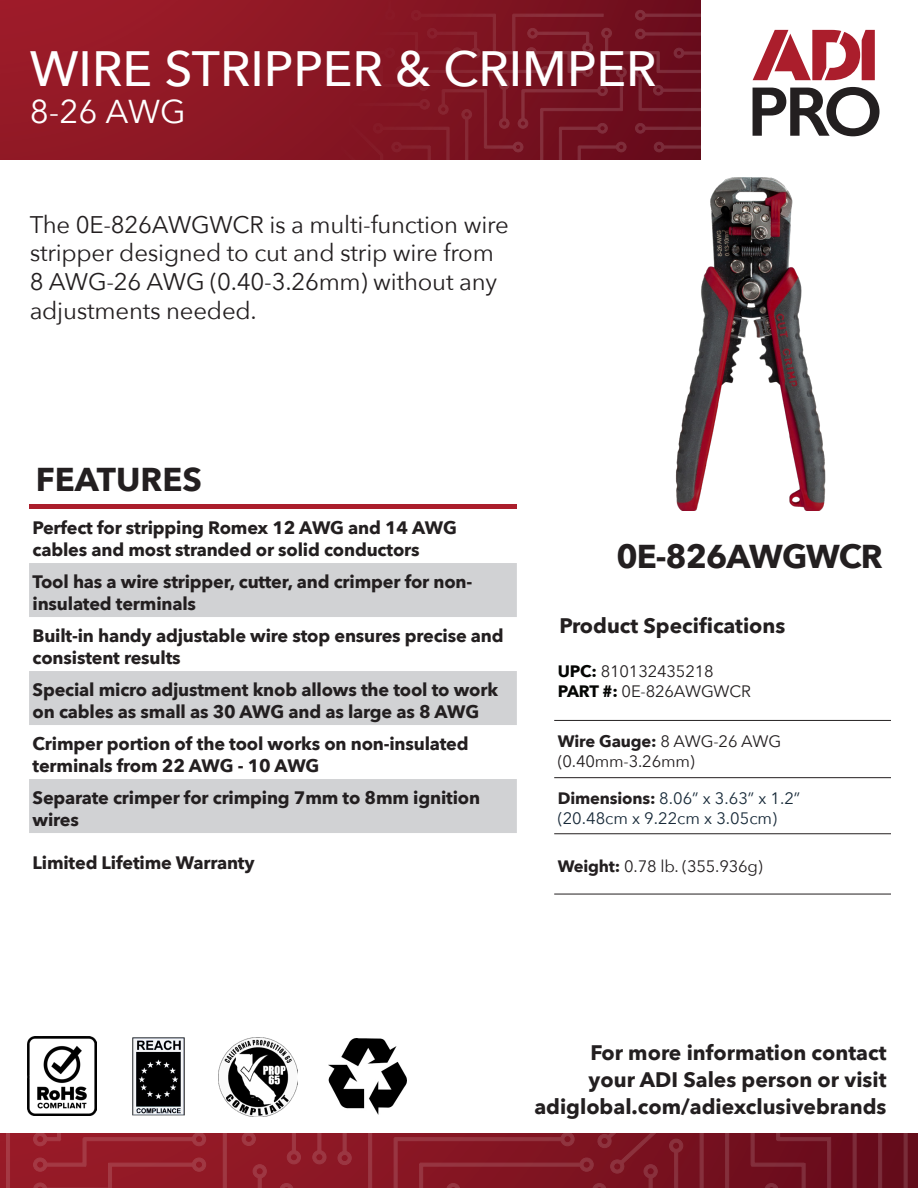
<style>
.page{position:relative;width:918px;height:1188px;background:#fff}
.page>*{position:absolute;margin:0;border:0;box-sizing:border-box;transform-origin:0 0}
.Vantage_text{font:500 49.5px "Avenir Next";color:#fff}
.t1{font:700 33px "Avenir Next";letter-spacing:-.03em;color:#231f20}
.t2{font:700 33px "Avenir Next";color:#231f20}
.Vantage_text-2{font:33px "Avenir Next";color:#fff}
.t3{font:24px/28.8px "Avenir Next";letter-spacing:-.01em;color:#231f20}
.t4{font:700 21px "Avenir Next";color:#231f20}
.t5{font:700 18px/21.6px "Avenir Next";letter-spacing:-.01em;color:#231f20}
.t6{font:16.5px/19.8px "Avenir Next";letter-spacing:-.01em;color:#231f20}
.t7{font:16.5px/19.8px "Avenir Next";color:#172938}
.s1{font-weight:700;color:#040503}
.s2{font-weight:700}
.s3{font-weight:700;color:#231f20}
</style>
<div class="page">
<svg style="left:0;top:1134px;width:913px;height:54px;background:#851926"></svg>
<div style="left:0;top:0;width:701px;height:159px;background:#961a27"></div>
<svg style="left:124px;top:0;width:577px;height:160px"></svg>
<svg style="left:753px;top:30px;width:122px;height:50px"></svg>
<svg style="left:753px;top:87px;width:127px;height:49px"></svg>
<img style="left:27px;top:1036px;width:70px;height:80px">
<img style="left:132px;top:1038px;width:53px;height:78px">
<img style="left:219px;top:1038px;width:78px;height:78px">
<img style="left:328px;top:1038px;width:79px;height:76px">
<img style="left:675px;top:178px;width:151px;height:332px">
<hr style="left:554px;top:720px;width:337px;height:1px;background:#231f20">
<hr style="left:554px;top:777px;width:337px;height:1px;background:#231f20">
<hr style="left:554px;top:834px;width:337px;height:1px;background:#231f20">
<hr style="left:554px;top:894px;width:337px;height:1px;background:#231f20">
<hr style="left:29px;top:505px;width:488px;height:4px;background:#ab1e2c">
<svg style="left:29px;top:563px;width:488px;height:270px;fill:#d1d2d4"></svg>
<p class="Vantage_text" style="left:30px;top:27px;width:628px">WIRE STRIPPER &amp; CRIMPER</p>
<p class="Vantage_text-2" style="left:30px;top:84px;width:158px">8-26 AWG</p>
<p class="t3" style="left:30px;top:209px;width:481px">The 0E-826AWGWCR is a multi-function wire stripper designed to cut and strip wire from 8 AWG-26 AWG (0.40-3.26mm) without any adjustments needed.</p>
<p class="t2" style="left:36px;top:451px;width:168px">FEATURES</p>
<p class="t5" style="left:33px;top:517px;width:426px">Perfect for stripping Romex 12 AWG and 14 AWG cables and most stranded or solid conductors</p>
<p class="t5" style="left:33px;top:571px;width:441px">Tool has a wire stripper, cutter, and crimper for non&shy;insulated terminals</p>
<p class="t5" style="left:33px;top:625px;width:473px">Built-in handy adjustable wire stop ensures precise and consistent results</p>
<p class="t5" style="left:33px;top:679px;width:467px">Special micro adjustment knob allows the tool to work on cables as small as 30 AWG and as large as 8 AWG</p>
<p class="t5" style="left:33px;top:733px;width:438px">Crimper portion of the tool works on non-insulated terminals from 22 AWG - 10 AWG</p>
<p class="t5" style="left:33px;top:787px;width:449px">Separate crimper for crimping 7mm to 8mm ignition wires</p>
<p class="t5" style="left:33px;top:852px;width:224px">Limited Lifetime Warranty</p>
<p class="t1" style="left:616px;top:528px;width:268px">0E-826AWGWCR</p>
<p class="t4" style="left:560px;top:608px;width:227px">Product Specifications</p>
<p class="t6" style="left:558px;top:661px;width:158px"><span class="s1">UPC:</span> 810132435218</p>
<p class="t6" style="left:558px;top:680px;width:195px"><span class="s1">PART #:</span> 0E-826AWGWCR</p>
<p class="t6" style="left:558px;top:731px;width:225px"><span class="s2">Wire Gauge:</span> 8 AWG-26 AWG (0.40mm-3.26mm)</p>
<p class="t7" style="left:558px;top:788px;width:244px"><span class="s3">Dimensions:</span> 8.06” x 3.63” x 1.2” (20.48cm x 9.22cm x 3.05cm)</p>
<p class="t6" style="left:558px;top:856px;width:207px"><span class="s2">Weight:</span> 0.78 lb. (355.936g)</p>
<p class="t4" style="left:590px;top:1034px;width:298px">For more information contact</p>
<p class="t4" style="left:589px;top:1061px;width:299px">your ADI Sales person or visit</p>
<p class="t4" style="left:534px;top:1088px;width:354px">adiglobal.com/adiexclusivebrands</p>
</div>
